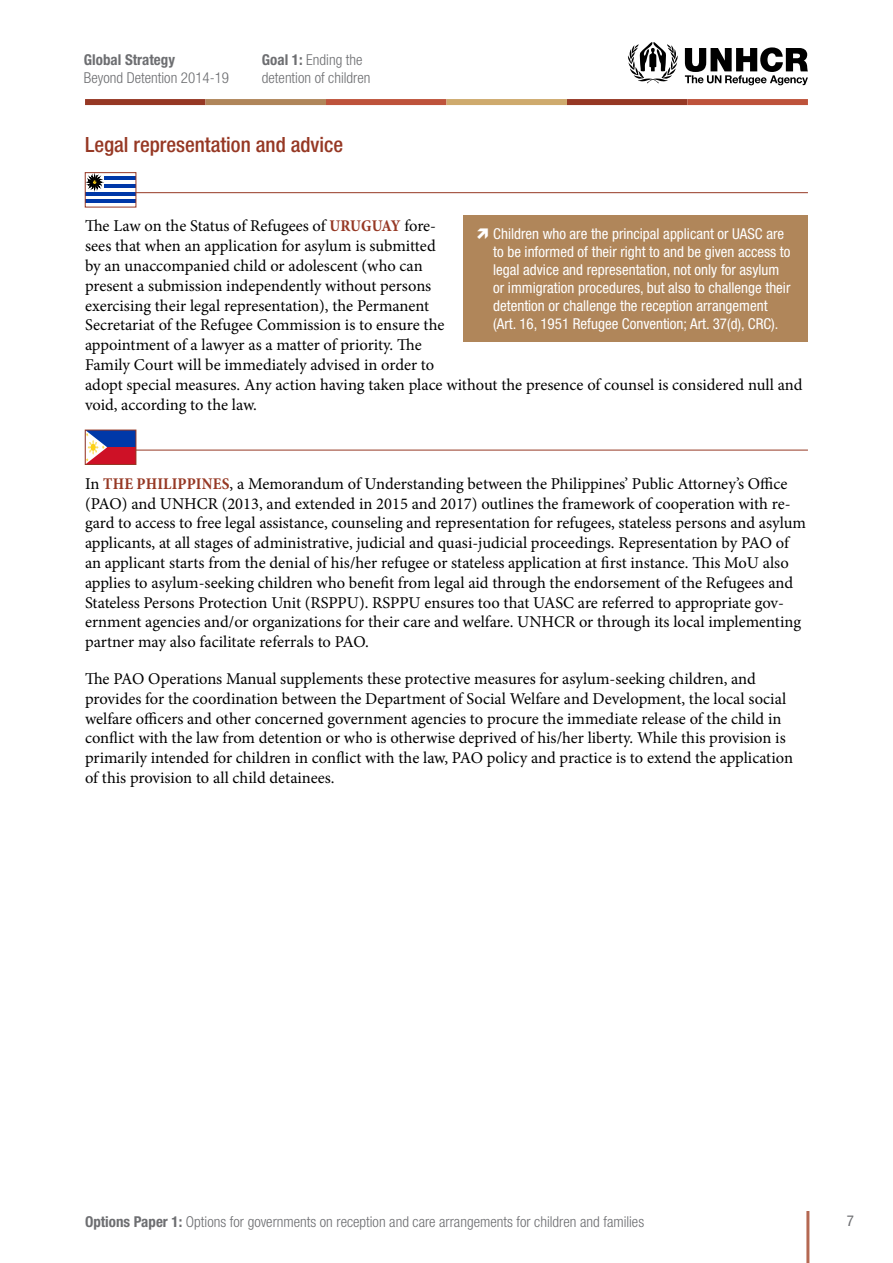
<style>
.page{position:relative;width:893px;height:1263px;background:#fff}
.page>*{position:absolute;margin:0;border:0;box-sizing:border-box;transform-origin:0 0}
.t1{font:500 condensed 21px "Helvetica Neue CE";color:#963824}
.t2{font:16.5px/19.8px "Minion Pro";color:#000}
.t3{font:condensed 15px/18px "Helvetica Neue CE";color:#fff}
.t4{font:300 condensed 15px/18px "Helvetica Neue CE";color:#6d6e71}
.t5{font:700 condensed 15px "Helvetica Neue CE";color:#6d6e71}
.t6{font:condensed 15px "Helvetica Neue CE";color:#6d6e71}
.s1{font-weight:700}
.s2{font-weight:700;font-stretch:condensed;color:#963824}
</style>
<div class="page">
<hr style="left:806px;top:1211px;width:3px;height:52px;background:#b46852">
<div style="left:85px;top:99px;width:121px;height:6px;background:#963824"></div>
<div style="left:326px;top:99px;width:120px;height:6px;background:#be533b"></div>
<div style="left:567px;top:99px;width:120px;height:6px;background:#963824"></div>
<div style="left:206px;top:99px;width:120px;height:6px;background:#b0865a"></div>
<div style="left:446px;top:99px;width:121px;height:6px;background:#ceaa6d"></div>
<div style="left:687px;top:99px;width:121px;height:6px;background:#be533b"></div>
<svg style="left:627px;top:42px;width:51px;height:41px"></svg>
<svg style="left:685px;top:47px;width:123px;height:38px"></svg>
<hr style="left:85px;top:192px;width:723px;height:1px;background:#963824">
<hr style="left:85px;top:450px;width:723px;height:1px;background:#963824">
<hr style="left:104px;top:176px;width:32px;height:4px;background:#0038a8">
<hr style="left:104px;top:184px;width:32px;height:4px;background:#0038a8">
<hr style="left:85px;top:192px;width:51px;height:4px;background:#0038a8">
<hr style="left:85px;top:199px;width:51px;height:4px;background:#0038a8">
<svg style="left:88px;top:175px;width:14px;height:14px"></svg>
<div style="left:85px;top:172px;width:51px;height:35px;border:1px solid #963824"></div>
<div style="left:85px;top:430px;width:51px;height:34px;background:#0038a8"></div>
<div style="left:85px;top:447px;width:51px;height:17px;background:#ce1126"></div>
<svg style="left:87px;top:432px;width:20px;height:31px"></svg>
<div style="left:85px;top:430px;width:51px;height:35px;border:1px solid #963824"></div>
<div style="left:463px;top:216px;width:345px;height:126px;background:#b0865a"></div>
<p class="t5" style="left:84px;top:51px;width:93px">Global Strategy</p>
<p class="t4" style="left:84px;top:69px;width:147px">Beyond Detention 2014-19</p>
<p class="t4" style="left:262px;top:51px;width:110px"><span class="s1">Goal 1:</span> Ending the detention of children</p>
<p class="t1" style="left:85px;top:133px;width:260px">Legal representation and advice</p>
<p class="t2" style="left:85px;top:216px;width:719px">The Law on the Status of Refugees of <span class="s2">URUGUAY</span> fore-<br>sees that when an application for asylum is submitted<br>by an unaccompanied child or adolescent (who can<br>present a submission independently without persons<br>exercising their legal representation), the Permanent<br>Secretariat of the Refugee Commission is to ensure the<br>appointment of a lawyer as a matter of priority. The<br>Family Court will be immediately advised in order to<br>adopt special measures. Any action having taken place without the presence of counsel is considered null and void, according to the law.</p>
<p class="t3" style="left:493px;top:225px;width:299px">Children who are the principal applicant or UASC are to be informed of their right to and be given access to legal advice and representation, not only for asylum or immigration procedures, but also to challenge their detention or challenge the reception arrangement (Art. 16, 1951 Refugee Convention; Art. 37(d), CRC).</p>
<p class="t2" style="left:85px;top:474px;width:722px">In <span class="s2">THE PHILIPPINES</span>, a Memorandum of Understanding between the Philippines’ Public Attorney’s Office (PAO) and UNHCR (2013, and extended in 2015 and 2017) outlines the framework of cooperation with re&shy;gard to access to free legal assistance, counseling and representation for refugees, stateless persons and asylum applicants, at all stages of administrative, judicial and quasi-judicial proceedings. Representation by PAO of an applicant starts from the denial of his/her refugee or stateless application at first instance. This MoU also applies to asylum-seeking children who benefit from legal aid through the endorsement of the Refugees and Stateless Persons Protection Unit (RSPPU). RSPPU ensures too that UASC are referred to appropriate gov&shy;ernment agencies and/or organizations for their care and welfare. UNHCR or through its local implementing partner may also facilitate referrals to PAO.</p>
<p class="t2" style="left:85px;top:669px;width:709px">The PAO Operations Manual supplements these protective measures for asylum-seeking children, and provides for the coordination between the Department of Social Welfare and Development, the local social welfare officers and other concerned government agencies to procure the immediate release of the child in conflict with the law from detention or who is otherwise deprived of his/her liberty. While this provision is primarily intended for children in conflict with the law, PAO policy and practice is to extend the application of this provision to all child detainees.</p>
<p class="t4" style="left:85px;top:1212px;width:561px"><span class="s1">Options Paper 1:</span> Options for governments on reception and care arrangements for children and families</p>
<p class="t6" style="left:847px;top:1212px;width:9px">7</p>
</div>
